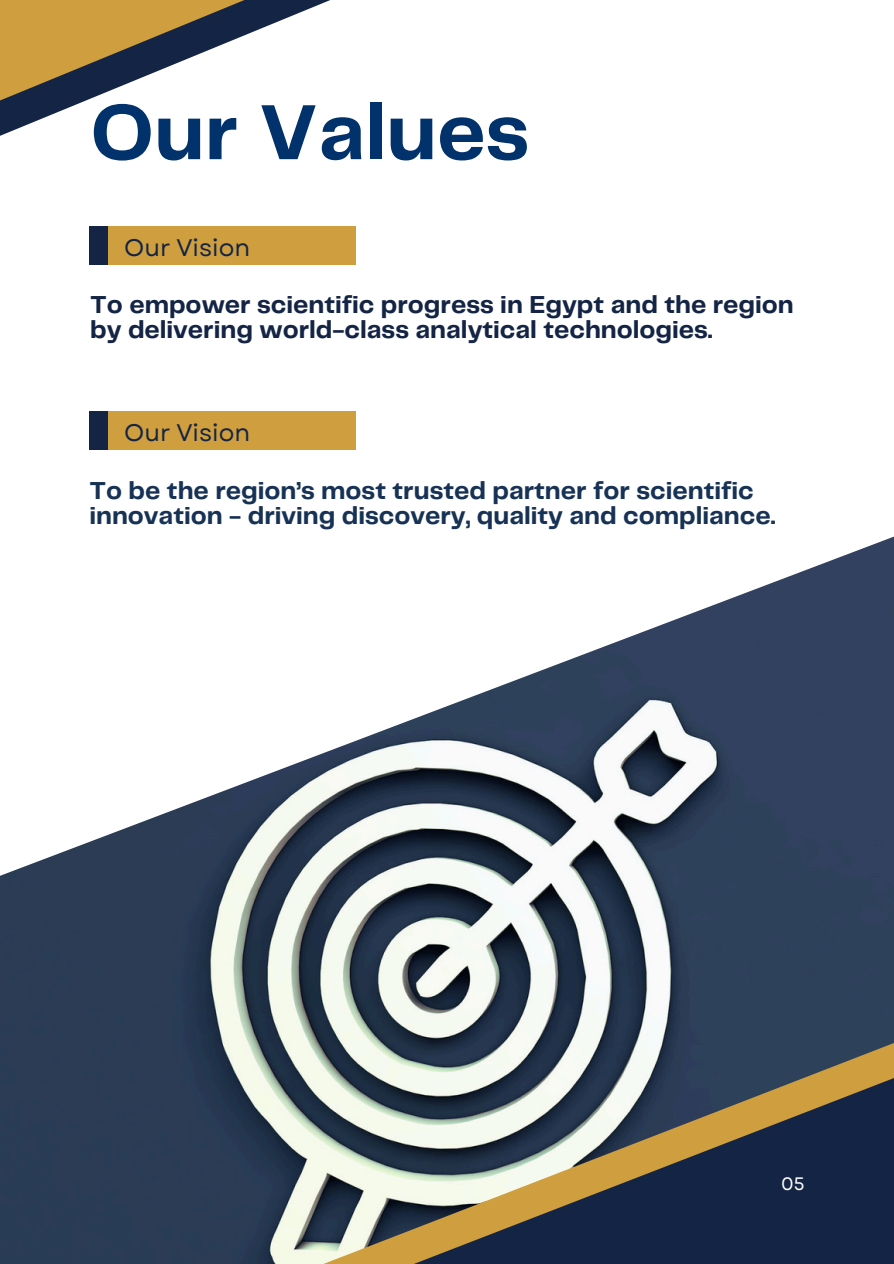
<style>
.page{position:relative;width:894px;height:1264px;background:#fff}
.page>*{position:absolute;margin:0;border:0;box-sizing:border-box;transform-origin:0 0}
.t1{font:700 81px "Telegraf";color:#02326b}
.t2{font:700 25.5px/24.8px "Telegraf";color:#173255}
.t3{font:700 25.5px/24.8px "Telegraf";color:#142445}
.t4{font:24px "Garet";color:#142445}
.t5{font:18px "Garet";color:#fff}
</style>
<div class="page">
<svg style="left:89px;top:0;width:267px;height:265px"></svg>
<svg style="left:0;top:0;width:179px;height:142px"></svg>
<img style="left:0;top:537px;width:893px;height:379px">
<svg style="left:0;top:916px;width:893px;height:347px;background:#5e6a74"></svg>
<svg style="left:458px;top:1130px;width:435px;height:133px;background:#434951"></svg>
<div style="left:89px;top:411px;width:25px;height:39px;background:#142445"></div>
<div style="left:108px;top:411px;width:248px;height:39px;background:#cf9e3f"></div>
<div style="left:89px;top:226px;width:25px;height:38px;background:#142445"></div>
<div style="left:108px;top:226px;width:248px;height:38px;background:#cf9e3f"></div>
<h1 class="t1" style="left:90px;top:98px;width:440px">Our Values</h1>
<p class="t4" style="left:124px;top:230px;width:127px">Our Vision</p>
<p class="t3" style="left:90px;top:294px;width:705px">To empower scientific progress in Egypt and the region by delivering world-class analytical technologies.</p>
<p class="t4" style="left:124px;top:416px;width:127px">Our Vision</p>
<p class="t2" style="left:89px;top:479px;width:687px">To be the region’s most trusted partner for scientific innovation - driving discovery, quality and compliance.</p>
<p class="t5" style="left:781px;top:1170px;width:25px">05</p>
</div>
